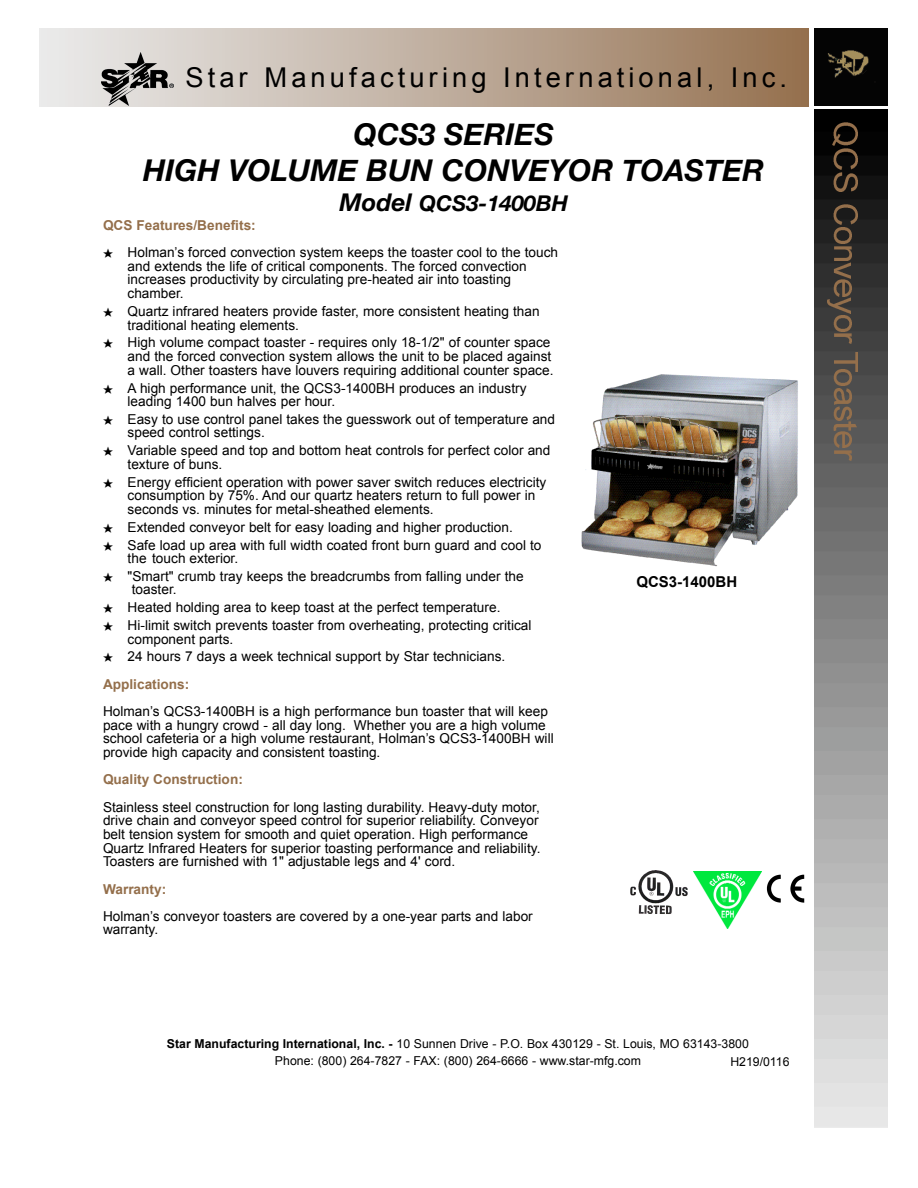
<style>
.page{position:relative;width:918px;height:1188px;background:#fff}
.page>*{position:absolute;margin:0;border:0;box-sizing:border-box;transform-origin:0 0}
.t1{font:italic 700 30px/35.7px "Helvetica Neue";color:#000;text-align:center}
.t2{font:27.3px "Arial";letter-spacing:.15em;color:#000}
.t3{font:italic 700 21.9px "Helvetica Neue";color:#000}
.t4{font:700 15px "Arial";color:#000}
.t5{font:13.65px/13.6px "Arial";color:#000}
.t6{font:700 13.65px "Arial";color:#946f4b}
.t7{font:12.3px "Arial";color:#000}
.s1{font-size:24.6px}
.s2{font-weight:700;color:#946f4b}
.s3{font-weight:700}
</style>
<div class="page">
<img style="left:39px;top:29px;width:770px;height:78px">
<img style="left:814px;top:110px;width:74px;height:1018px">
<img style="left:814px;top:28px;width:74px;height:77px">
<img style="left:827px;top:123px;width:31px;height:23px">
<img style="left:827px;top:149px;width:31px;height:20px">
<img style="left:827px;top:172px;width:31px;height:19px">
<img style="left:827px;top:204px;width:31px;height:21px">
<img style="left:827px;top:228px;width:24px;height:16px">
<img style="left:827px;top:246px;width:24px;height:15px">
<img style="left:827px;top:263px;width:24px;height:33px">
<img style="left:827px;top:298px;width:24px;height:15px">
<img style="left:827px;top:315px;width:24px;height:16px">
<img style="left:827px;top:334px;width:24px;height:9px">
<img style="left:827px;top:353px;width:30px;height:19px">
<img style="left:827px;top:370px;width:24px;height:16px">
<img style="left:827px;top:388px;width:24px;height:16px">
<img style="left:827px;top:406px;width:24px;height:14px">
<img style="left:827px;top:422px;width:30px;height:9px">
<img style="left:827px;top:431px;width:24px;height:17px">
<img style="left:827px;top:451px;width:24px;height:9px">
<img style="left:581px;top:374px;width:217px;height:193px">
<img style="left:631px;top:871px;width:56px;height:43px">
<img style="left:693px;top:872px;width:69px;height:57px">
<img style="left:102px;top:53px;width:71px;height:52px">
<img style="left:766px;top:874px;width:39px;height:29px">
<h2 class="t2" style="left:186px;top:62px;width:603px">Star Manufacturing International, Inc.</h2>
<h1 class="t1" style="left:143px;top:116px;width:622px">QCS3 SERIES<br>HIGH VOLUME BUN CONVEYOR TOASTER</h1>
<h3 class="t3" style="left:340px;top:195px;width:230px"><span class="s1">Model</span> QCS3-1400BH</h3>
<p class="t6" style="left:103px;top:218px;width:154px">QCS Features/Benefits:</p>
<p class="t5" style="left:128px;top:246px;width:432px;text-indent:-25px">★ Holman’s forced convection system keeps the toaster cool to the touch and extends the life of critical components. The forced convection increases productivity by circulating pre-heated air into toasting chamber.</p>
<p class="t5" style="left:128px;top:304px;width:414px;text-indent:-25px">★ Quartz infrared heaters provide faster, more consistent heating than traditional heating elements.</p>
<p class="t5" style="left:128px;top:336px;width:427px;text-indent:-25px">★ High volume compact toaster - requires only 18-1/2" of counter space and the forced convection system allows the unit to be placed against a wall. Other toasters have louvers requiring additional counter space.</p>
<p class="t5" style="left:128px;top:381px;width:400px;text-indent:-25px">★ A high performance unit, the QCS3-1400BH produces an industry leading 1400 bun halves per hour.</p>
<p class="t5" style="left:128px;top:412px;width:429px;text-indent:-25px">★ Easy to use control panel takes the guesswork out of temperature and speed control settings.</p>
<p class="t5" style="left:128px;top:444px;width:424px;text-indent:-25px">★ Variable speed and top and bottom heat controls for perfect color and texture of buns.</p>
<p class="t5" style="left:128px;top:475px;width:420px;text-indent:-25px">★ Energy efficient operation with power saver switch reduces electricity consumption by 75%. And our quartz heaters return to full power in seconds vs. minutes for metal-sheathed elements.</p>
<p class="t5" style="left:103px;top:520px;width:411px">★ Extended conveyor belt for easy loading and higher production.</p>
<p class="t5" style="left:128px;top:538px;width:415px;text-indent:-25px">★ Safe load up area with full width coated front burn guard and cool to the touch exterior.</p>
<p class="t5" style="left:132px;top:569px;width:393px;text-indent:-29px">★ "Smart" crumb tray keeps the breadcrumbs from falling under the toaster.</p>
<p class="t5" style="left:103px;top:601px;width:399px">★ Heated holding area to keep toast at the perfect temperature.</p>
<p class="t5" style="left:128px;top:619px;width:406px;text-indent:-25px">★ Hi-limit switch prevents toaster from overheating, protecting critical component parts.</p>
<p class="t5" style="left:103px;top:643px;width:404px;line-height:27.5px">★ 24 hours 7 days a week technical support by Star technicians.<br><span class="s2">Applications:</span></p>
<p class="t5" style="left:103px;top:704px;width:452px">Holman’s QCS3-1400BH is a high performance bun toaster that will keep pace with a hungry crowd - all day long. Whether you are a high volume school cafeteria or a high volume restaurant, Holman’s QCS3-1400BH will provide high capacity and consistent toasting.</p>
<p class="t6" style="left:103px;top:772px;width:141px">Quality Construction:</p>
<p class="t5" style="left:103px;top:800px;width:439px">Stainless steel construction for long lasting durability. Heavy-duty motor, drive chain and conveyor speed control for superior reliability. Conveyor belt tension system for smooth and quiet operation. High performance Quartz Infrared Heaters for superior toasting performance and reliability.<br>Toasters are furnished with 1" adjustable legs and 4' cord.</p>
<p class="t6" style="left:103px;top:881px;width:65px">Warranty:</p>
<p class="t5" style="left:103px;top:909px;width:431px">Holman’s conveyor toasters are covered by a one-year parts and labor warranty.</p>
<p class="t4" style="left:636px;top:574px;width:102px">QCS3-1400BH</p>
<p class="t7" style="left:167px;top:1037px;width:584px"><span class="s3">Star Manufacturing International, Inc. -</span> 10 Sunnen Drive - P.O. Box 430129 - St. Louis, MO 63143-3800</p>
<p class="t7" style="left:275px;top:1054px;width:367px">Phone: (800) 264-7827 - FAX: (800) 264-6666 - www.star-mfg.com</p>
<p class="t7" style="left:730px;top:1055px;width:61px">H219/0116</p>
</div>
